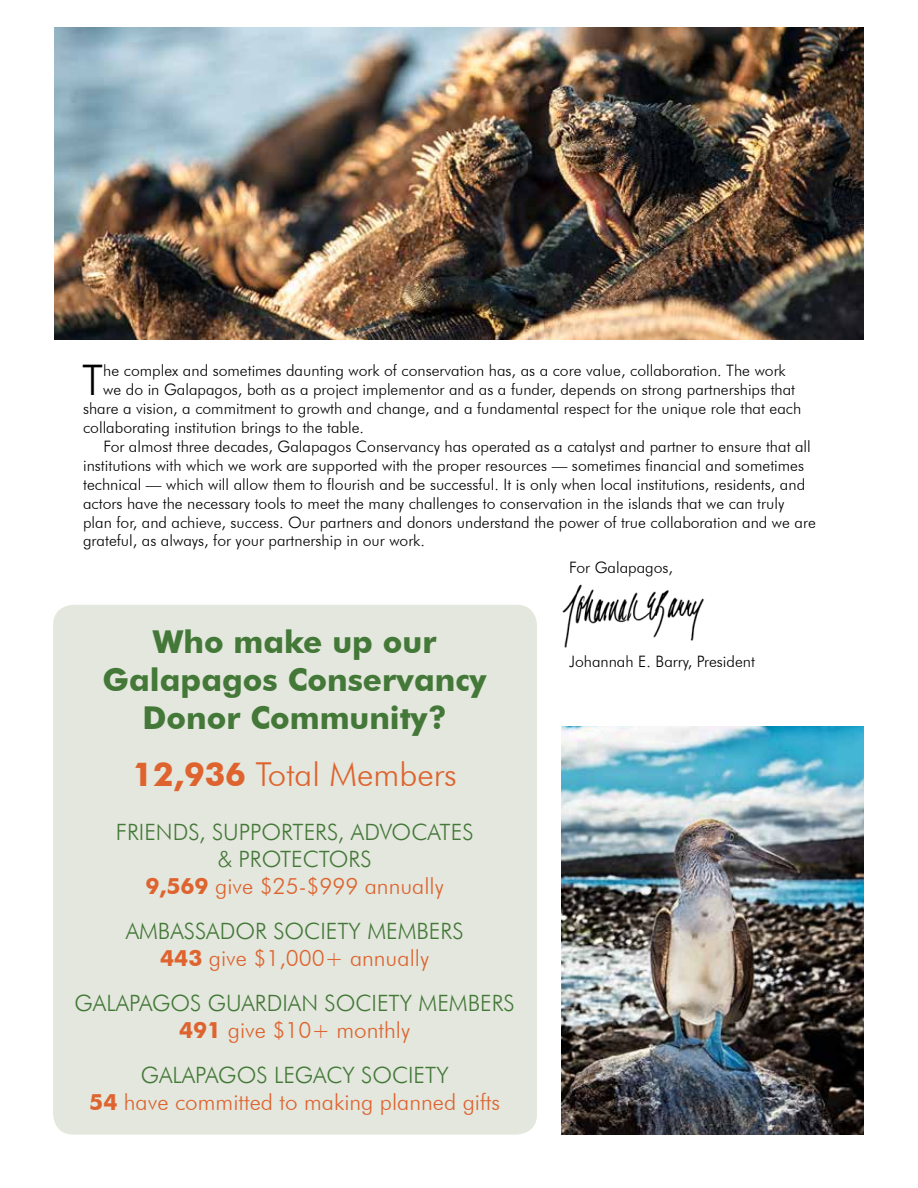
<style>
.page{position:relative;width:918px;height:1188px;background:#fff}
.page>*{position:absolute;margin:0;border:0;box-sizing:border-box;transform-origin:0 0}
.t1{font:300 42.15px "Futura BT";color:#000}
.t2{font:300 33px "Futura BT";color:#de632e}
.t3{font:700 31.5px/37.8px "Futura BT";color:#447838;text-align:center}
.t4{font:300 22.5px/27px "Futura BT";color:#447838;text-align:center}
.t5{font:300 22.5px/27px "Futura BT";color:#de632e;text-align:center}
.t6{font:300 15.75px "Futura BT";color:#000}
.s1{font-weight:700}
.s2{font-weight:700;color:#de632e}
.s3{color:#de632e}
.s4{color:#447838}
</style>
<div class="page">
<img style="left:562px;top:584px;width:142px;height:64px">
<img style="left:54px;top:27px;width:809px;height:312px">
<img style="left:562px;top:726px;width:302px;height:408px">
<div style="left:53px;top:605px;width:484px;height:530px;background:#e3e7dd;border-radius:20px"></div>
<h1 class="t1" style="left:82px;top:355px;width:22px">T</h1>
<p class="t6" style="left:103px;top:361px;width:684px">he complex and sometimes daunting work of conservation has, as a core value, collaboration. The work</p>
<p class="t6" style="left:103px;top:380px;width:693px">we do in Galapagos, both as a project implementor and as a funder, depends on strong partnerships that</p>
<p class="t6" style="left:83px;top:399px;width:720px">share a vision, a commitment to growth and change, and a fundamental respect for the unique role that each</p>
<p class="t6" style="left:83px;top:418px;width:282px">collaborating institution brings to the table.</p>
<p class="t6" style="left:103px;top:437px;width:709px">For almost three decades, Galapagos Conservancy has operated as a catalyst and partner to ensure that all</p>
<p class="t6" style="left:83px;top:456px;width:723px">institutions with which we work are supported with the proper resources — sometimes financial and sometimes</p>
<p class="t6" style="left:83px;top:475px;width:724px">technical — which will allow them to flourish and be successful. It is only when local institutions, residents, and</p>
<p class="t6" style="left:83px;top:493px;width:703px">actors have the necessary tools to meet the many challenges to conservation in the islands that we can truly</p>
<p class="t6" style="left:83px;top:512px;width:734px">plan for, and achieve, success. Our partners and donors understand the power of true collaboration and we are</p>
<p class="t6" style="left:83px;top:531px;width:343px">grateful, as always, for your partnership in our work.</p>
<p class="t6" style="left:569px;top:558px;width:106px">For Galapagos,</p>
<h3 class="t3" style="left:153px;top:623px;width:285px">Who make up our</h3>
<h3 class="t3" style="left:103px;top:660px;width:386px">Galapagos Conservancy<br>Donor Community?</h3>
<h2 class="t2" style="left:133px;top:755px;width:326px"><span class="s1">12,936</span> Total Members</h2>
<h3 class="t4" style="left:116px;top:819px;width:359px">FRIENDS, SUPPORTERS, ADVOCATES &amp; PROTECTORS<br><span class="s2">9,569</span> <span class="s3">give $25-$999 annually</span></h3>
<h3 class="t4" style="left:126px;top:918px;width:339px">AMBASSADOR SOCIETY MEMBERS<br><span class="s2">443</span> <span class="s3">give $1,000+ annually</span></h3>
<h3 class="t4" style="left:75px;top:990px;width:442px">GALAPAGOS GUARDIAN SOCIETY MEMBERS<br><span class="s2">491</span> <span class="s3">give $10+ monthly</span></h3>
<h3 class="t5" style="left:89px;top:1062px;width:412px"><span class="s4">GALAPAGOS LEGACY SOCIETY<br></span><span class="s1">54</span> have committed to making planned gifts</h3>
<p class="t6" style="left:569px;top:652px;width:187px">Johannah E. Barry, President</p>
</div>
